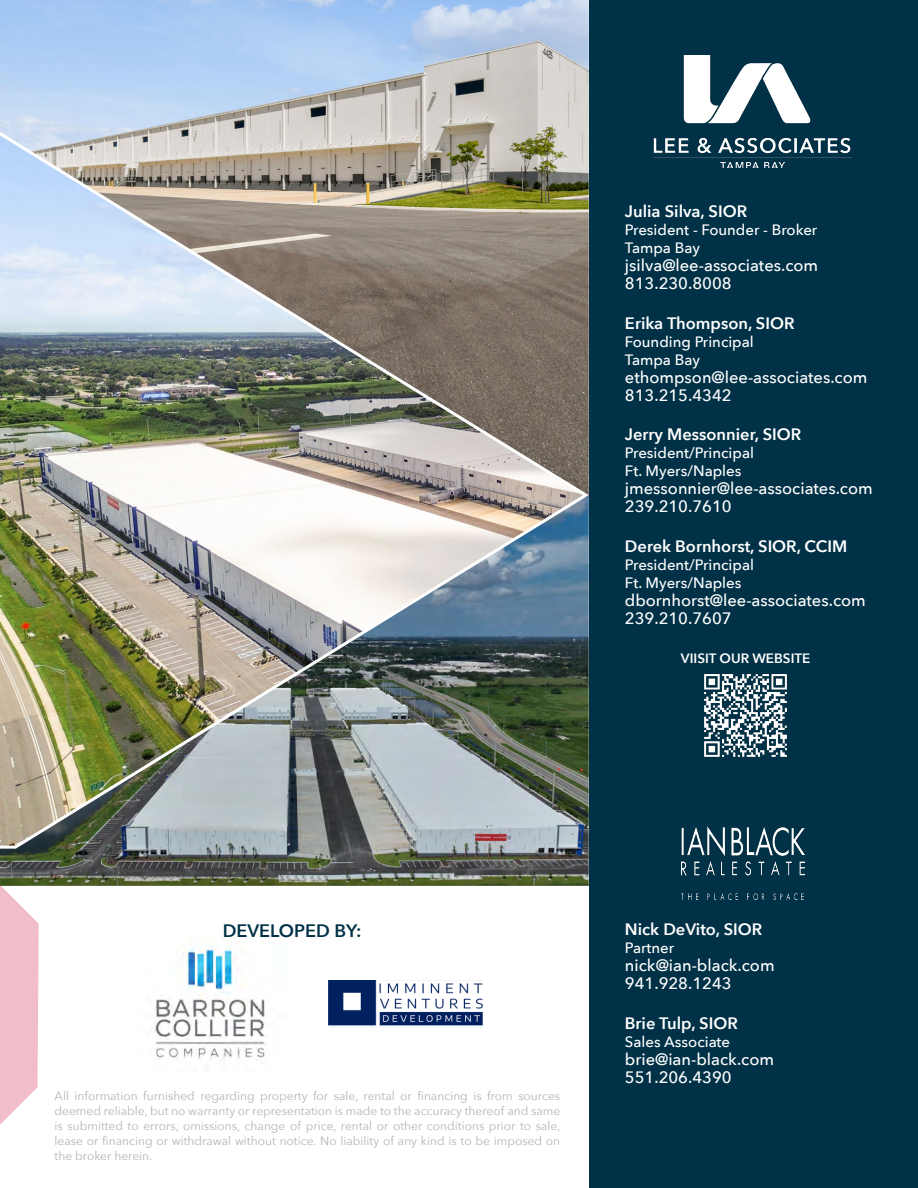
<style>
.page{position:relative;width:918px;height:1188px;background:#fff}
.page>*{position:absolute;margin:0;border:0;box-sizing:border-box;transform-origin:0 0}
.t1{font:600 18px "Avenir Next";color:#003146}
.t2{font:500 16.5px/18px "Avenir Next";color:#fff}
.t3{font:600 16.5px "Avenir Next";color:#fff}
.t4{font:500 15px/18px "Avenir Next";color:#fff}
.t5{font:600 13.5px "Avenir Next";color:#fff}
.t6{font:12px/15px "Avenir Next";color:#b1b4b6;text-align:justify}
</style>
<div class="page">
<img style="left:0;top:850px;width:589px;height:36px">
<img style="left:0;top:0;width:589px;height:122px">
<img style="left:0;top:122px;width:589px;height:728px">
<div style="left:589px;top:0;width:329px;height:1188px;background:#003146"></div>
<img style="left:151px;top:940px;width:114px;height:119px">
<img style="left:329px;top:980px;width:153px;height:48px">
<img style="left:654px;top:55px;width:197px;height:113px">
<svg style="left:0;top:868px;width:39px;height:257px"></svg>
<img style="left:682px;top:827px;width:123px;height:73px">
<img style="left:704px;top:674px;width:83px;height:83px">
<h2 class="t3" style="left:625px;top:197px;width:124px">Julia Silva, SIOR</h2>
<p class="t4" style="left:625px;top:220px;width:194px">President - Founder - Broker<br>Tampa Bay</p>
<h2 class="t2" style="left:625px;top:256px;width:195px">jsilva@lee-associates.com<br>813.230.8008</h2>
<h2 class="t3" style="left:625px;top:309px;width:171px">Erika Thompson, SIOR</h2>
<p class="t4" style="left:625px;top:332px;width:130px">Founding Principal<br>Tampa Bay</p>
<h2 class="t2" style="left:625px;top:367px;width:244px">ethompson@lee-associates.com<br>813.215.4342</h2>
<h2 class="t3" style="left:625px;top:420px;width:178px">Jerry Messonnier, SIOR</h2>
<p class="t4" style="left:625px;top:443px;width:131px">President/Principal<br>Ft. Myers/Naples</p>
<h2 class="t2" style="left:625px;top:479px;width:249px">jmessonnier@lee-associates.com<br>239.210.7610</h2>
<h2 class="t3" style="left:625px;top:532px;width:224px">Derek Bornhorst, SIOR, CCIM</h2>
<p class="t4" style="left:625px;top:555px;width:131px">President/Principal<br>Ft. Myers/Naples</p>
<h2 class="t2" style="left:625px;top:590px;width:242px">dbornhorst@lee-associates.com<br>239.210.7607</h2>
<p class="t5" style="left:681px;top:646px;width:131px">VIISIT OUR WEBSITE</p>
<h1 class="t1" style="left:223px;top:915px;width:140px">DEVELOPED BY:</h1>
<p class="t6" style="left:55px;top:1088px;width:508px">All information furnished regarding property for sale, rental or financing is from sources deemed reliable, but no warranty or representation is made to the accuracy thereof and same is submitted to errors, omissions, change of price, rental or other conditions prior to sale, lease or financing or withdrawal without notice. No liability of any kind is to be imposed on the broker herein.</p>
<h2 class="t3" style="left:625px;top:915px;width:139px">Nick DeVito, SIOR</h2>
<p class="t4" style="left:625px;top:938px;width:51px">Partner</p>
<h2 class="t2" style="left:625px;top:955px;width:151px">nick@ian-black.com<br>941.928.1243</h2>
<h2 class="t3" style="left:625px;top:1009px;width:114px">Brie Tulp, SIOR</h2>
<p class="t4" style="left:625px;top:1032px;width:107px">Sales Associate</p>
<h2 class="t2" style="left:625px;top:1050px;width:151px">brie@ian-black.com<br>551.206.4390</h2>
</div>
